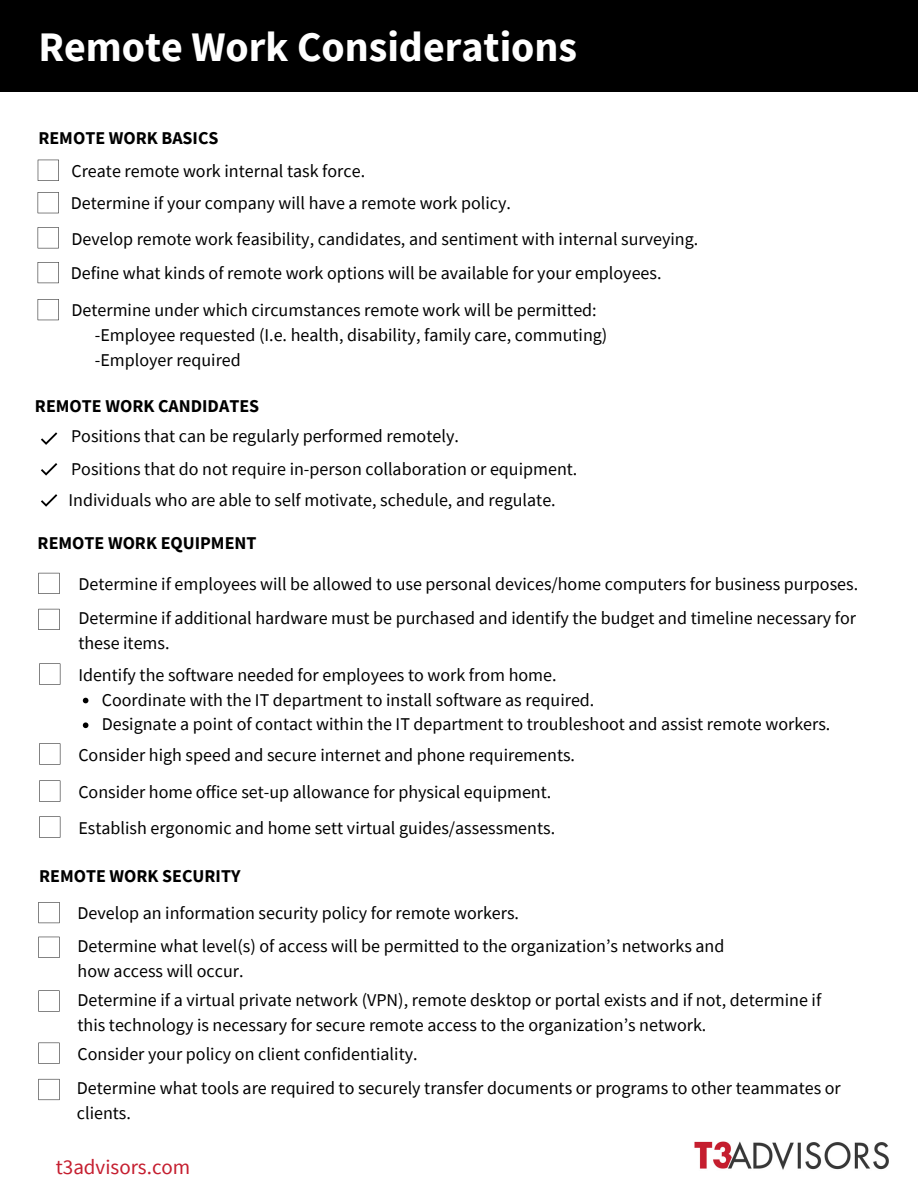
<style>
.page{position:relative;width:918px;height:1188px;background:#fff}
.page>*{position:absolute;margin:0;border:0;box-sizing:border-box;transform-origin:0 0}
.t1{font:700 42px "Source Sans Pro";color:#fff}
.t2{font:21px "Source Sans Pro";color:#c51e2f}
.t3{font:18px/24.8px "Source Sans Pro";color:#000}
.t4{font:700 18px "Source Sans Pro";color:#000}
</style>
<div class="page">
<div style="left:0;top:0;width:918px;height:92px;background:#000"></div>
<img style="left:694px;top:1141px;width:195px;height:29px">
<svg style="left:38px;top:160px;width:21px;height:21px"></svg>
<svg style="left:41px;top:432px;width:16px;height:13px"></svg>
<svg style="left:41px;top:463px;width:16px;height:13px"></svg>
<svg style="left:41px;top:494px;width:16px;height:13px"></svg>
<svg style="left:83px;top:698px;width:5px;height:5px"></svg>
<svg style="left:83px;top:722px;width:5px;height:6px"></svg>
<svg style="left:38px;top:192px;width:21px;height:22px"></svg>
<svg style="left:38px;top:227px;width:21px;height:22px"></svg>
<svg style="left:38px;top:262px;width:21px;height:22px"></svg>
<svg style="left:38px;top:299px;width:21px;height:22px"></svg>
<svg style="left:38px;top:573px;width:22px;height:21px"></svg>
<svg style="left:38px;top:609px;width:22px;height:21px"></svg>
<svg style="left:39px;top:664px;width:22px;height:21px"></svg>
<svg style="left:39px;top:743px;width:22px;height:22px"></svg>
<svg style="left:39px;top:781px;width:22px;height:21px"></svg>
<svg style="left:38px;top:902px;width:22px;height:22px"></svg>
<svg style="left:38px;top:937px;width:22px;height:21px"></svg>
<svg style="left:38px;top:991px;width:22px;height:21px"></svg>
<svg style="left:39px;top:817px;width:22px;height:21px"></svg>
<svg style="left:38px;top:1043px;width:22px;height:21px"></svg>
<svg style="left:38px;top:1079px;width:22px;height:22px"></svg>
<h1 class="t1" style="left:38px;top:19px;width:540px">Remote Work Considerations</h1>
<p class="t4" style="left:38px;top:126px;width:182px">REMOTE WORK BASICS</p>
<p class="t3" style="left:71px;top:154px;width:442px;line-height:32.4px">Create remote work internal task force.<br>Determine if your company will have a remote work policy.</p>
<p class="t3" style="left:71px;top:221px;width:629px;line-height:34.8px">Develop remote work feasibility, candidates, and sentiment with internal surveying.<br>Define what kinds of remote work options will be available for your employees.</p>
<p class="t3" style="left:95px;top:298px;width:514px;text-indent:-23px">Determine under which circumstances remote work will be permitted: -Employee requested (I.e. health, disability, family care, commuting) -Employer required</p>
<p class="t4" style="left:35px;top:394px;width:226px">REMOTE WORK CANDIDATES</p>
<p class="t3" style="left:71px;top:419px;width:508px;line-height:33px">Positions that can be regularly performed remotely.<br>Positions that do not require in-person collaboration or equipment.</p>
<p class="t3" style="left:69px;top:487px;width:489px">Individuals who are able to self motivate, schedule, and regulate.</p>
<p class="t4" style="left:38px;top:531px;width:220px">REMOTE WORK EQUIPMENT</p>
<p class="t3" style="left:78px;top:567px;width:781px;line-height:34.2px">Determine if employees will be allowed to use personal devices/home computers for business purposes.<br>Determine if additional hardware must be purchased and identify the budget and timeline necessary for</p>
<p class="t3" style="left:78px;top:630px;width:93px">these items.</p>
<p class="t3" style="left:78px;top:662px;width:480px">Identify the software needed for employees to work from home.</p>
<p class="t3" style="left:102px;top:687px;width:730px">Coordinate with the IT department to install software as required.<br>Designate a point of contact within the IT department to troubleshoot and assist remote workers.</p>
<p class="t3" style="left:78px;top:736px;width:498px;line-height:37px">Consider high speed and secure internet and phone requirements.<br>Consider home office set-up allowance for physical equipment.</p>
<p class="t3" style="left:78px;top:815px;width:478px">Establish ergonomic and home sett virtual guides/assessments.</p>
<p class="t4" style="left:39px;top:865px;width:203px">REMOTE WORK SECURITY</p>
<p class="t3" style="left:78px;top:897px;width:648px;line-height:32.8px">Develop an information security policy for remote workers.<br>Determine what level(s) of access will be permitted to the organization’s networks and</p>
<p class="t3" style="left:78px;top:956px;width:745px;line-height:29.1px">how access will occur.<br>Determine if a virtual private network (VPN), remote desktop or portal exists and if not, determine if</p>
<p class="t3" style="left:78px;top:1010px;width:630px;line-height:29.2px">this technology is necessary for secure remote access to the organization’s network.<br>Consider your policy on client confidentiality.</p>
<p class="t3" style="left:77px;top:1076px;width:765px">Determine what tools are required to securely transfer documents or programs to other teammates or clients.</p>
<p class="t2" style="left:56px;top:1153px;width:136px">t3advisors.com</p>
</div>
